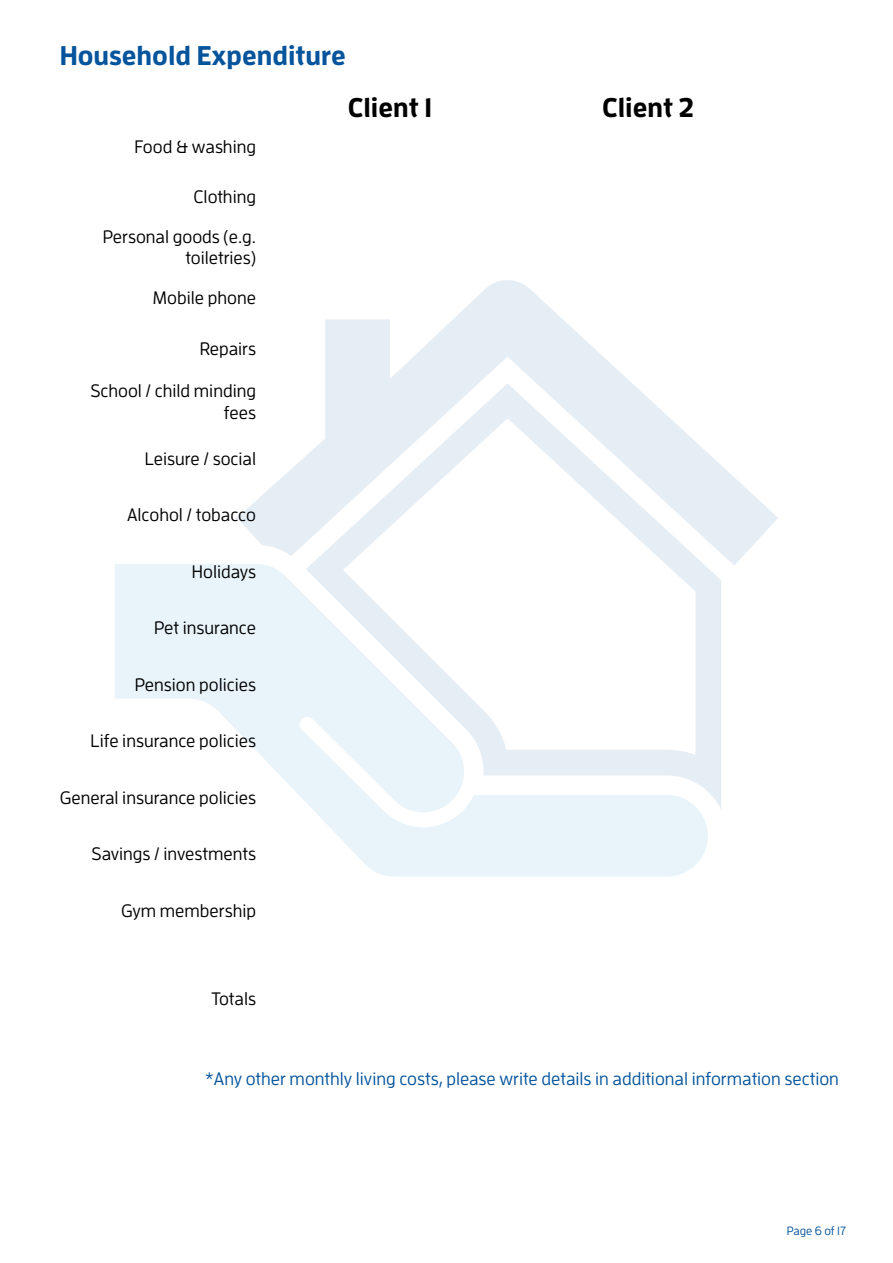
<style>
.page{position:relative;width:893px;height:1263px;background:#fff}
.page>*{position:absolute;margin:0;border:0;box-sizing:border-box;transform-origin:0 0}
.t1{font:700 27px "Enzo OT";color:#05549c}
.t2{font:700 27px "Enzo OT";color:#000}
.t3{font:500 18px/21.6px "Enzo OT";color:#000;text-align:right}
.t4{font:500 18px "Enzo OT";color:#05549c}
.t5{font:500 12px "Enzo OT";color:#05549c}
</style>
<div class="page">
<svg style="left:237px;top:280px;width:541px;height:285px"></svg>
<svg style="left:115px;top:564px;width:593px;height:313px"></svg>
<h1 class="t1" style="left:60px;top:39px;width:288px">Household Expenditure</h1>
<p class="t3" style="left:135px;top:135px;width:123px">Food &amp; washing</p>
<p class="t3" style="left:194px;top:186px;width:64px">Clothing</p>
<p class="t3" style="left:103px;top:225px;width:155px">Personal goods (e.g. toiletries)</p>
<p class="t3" style="left:153px;top:287px;width:105px">Mobile phone</p>
<p class="t3" style="left:200px;top:337px;width:58px">Repairs</p>
<p class="t3" style="left:90px;top:380px;width:167px">School / child minding fees</p>
<p class="t3" style="left:145px;top:447px;width:113px">Leisure / social</p>
<p class="t3" style="left:127px;top:504px;width:130px">Alcohol / tobacco</p>
<p class="t3" style="left:192px;top:560px;width:66px">Holidays</p>
<p class="t3" style="left:154px;top:617px;width:103px">Pet insurance</p>
<p class="t3" style="left:135px;top:673px;width:123px">Pension policies</p>
<p class="t3" style="left:90px;top:730px;width:167px">Life insurance policies</p>
<p class="t3" style="left:60px;top:786px;width:198px">General insurance policies</p>
<p class="t3" style="left:92px;top:843px;width:166px">Savings / investments</p>
<p class="t3" style="left:121px;top:899px;width:137px">Gym membership</p>
<p class="t3" style="left:211px;top:987px;width:46px">Totals</p>
<h1 class="t2" style="left:348px;top:91px;width:86px">Client 1</h1>
<h1 class="t2" style="left:602px;top:91px;width:94px">Client 2</h1>
<p class="t4" style="left:205px;top:1068px;width:635px">*Any other monthly living costs, please write details in additional information section</p>
<p class="t5" style="left:787px;top:1224px;width:61px">Page 6 of 17</p>
</div>
